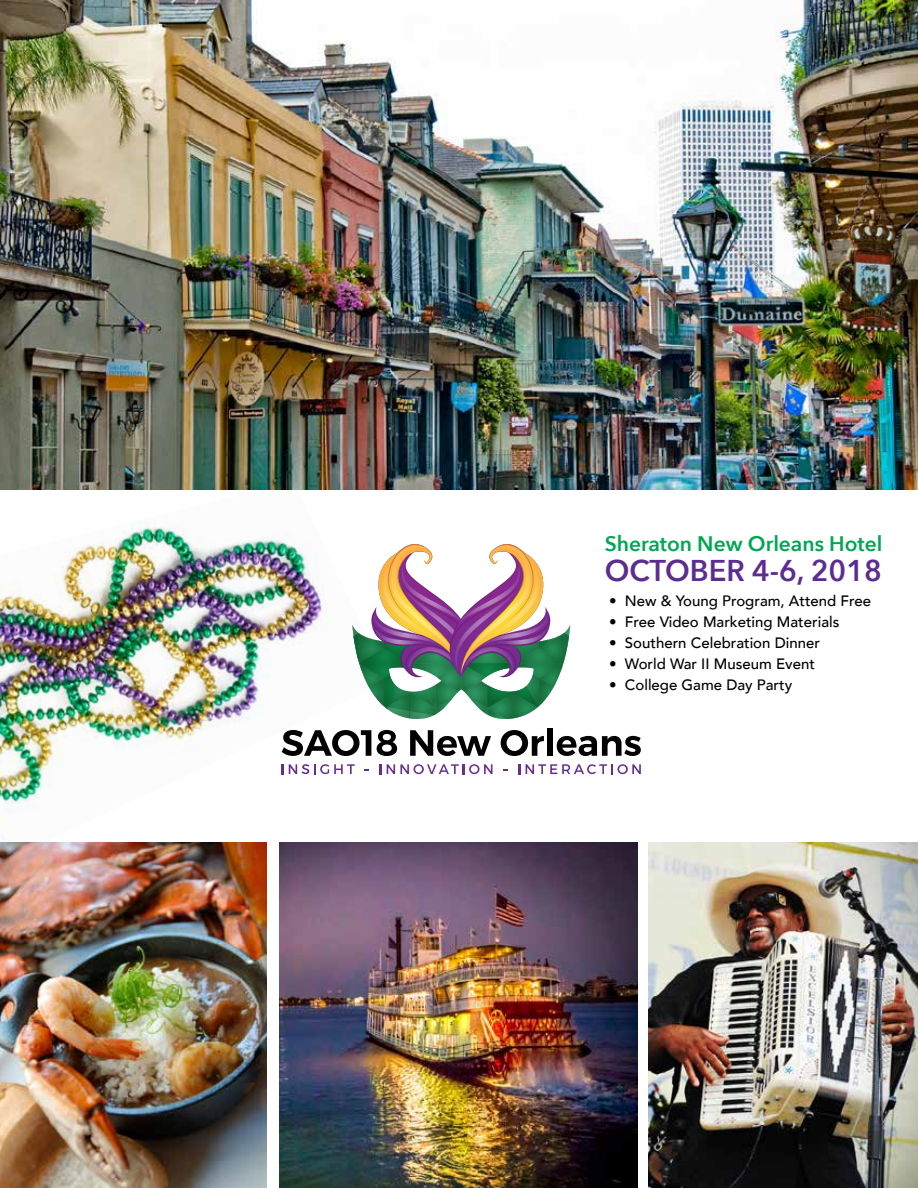
<style>
.page{position:relative;width:918px;height:1188px;background:#fff}
.page>*{position:absolute;margin:0;border:0;box-sizing:border-box;transform-origin:0 0}
.t1{font:600 30px "Avenir Next";color:#5c2d91}
.t2{font:600 21px "Avenir Next";color:#00a651}
.t3{font:500 15px "Avenir";color:#000}
</style>
<div class="page">
<img style="left:0;top:489px;width:382px;height:335px">
<img style="left:0;top:0;width:918px;height:489px">
<img style="left:0;top:842px;width:267px;height:346px">
<img style="left:648px;top:842px;width:270px;height:346px">
<img style="left:279px;top:842px;width:359px;height:346px">
<svg style="left:352px;top:544px;width:218px;height:175px"></svg>
<svg style="left:282px;top:730px;width:89px;height:26px"></svg>
<svg style="left:377px;top:730px;width:20px;height:26px"></svg>
<svg style="left:410px;top:730px;width:81px;height:26px"></svg>
<svg style="left:501px;top:730px;width:43px;height:26px"></svg>
<div style="left:547px;top:729px;width:6px;height:27px;background:#000"></div>
<svg style="left:557px;top:736px;width:84px;height:20px"></svg>
<svg style="left:289px;top:764px;width:66px;height:10px"></svg>
<svg style="left:387px;top:764px;width:106px;height:10px"></svg>
<svg style="left:526px;top:764px;width:115px;height:10px"></svg>
<h2 class="t2" style="left:605px;top:526px;width:279px">Sheraton New Orleans Hotel</h2>
<h1 class="t1" style="left:605px;top:545px;width:279px">OCTOBER 4-6, 2018</h1>
<p class="t3" style="left:609px;top:588px;width:264px">• New &amp; Young Program, Attend Free</p>
<p class="t3" style="left:609px;top:609px;width:232px">• Free Video Marketing Materials</p>
<p class="t3" style="left:609px;top:630px;width:212px">• Southern Celebration Dinner</p>
<p class="t3" style="left:609px;top:651px;width:207px">• World War II Museum Event</p>
<p class="t3" style="left:609px;top:672px;width:185px">• College Game Day Party</p>
</div>
